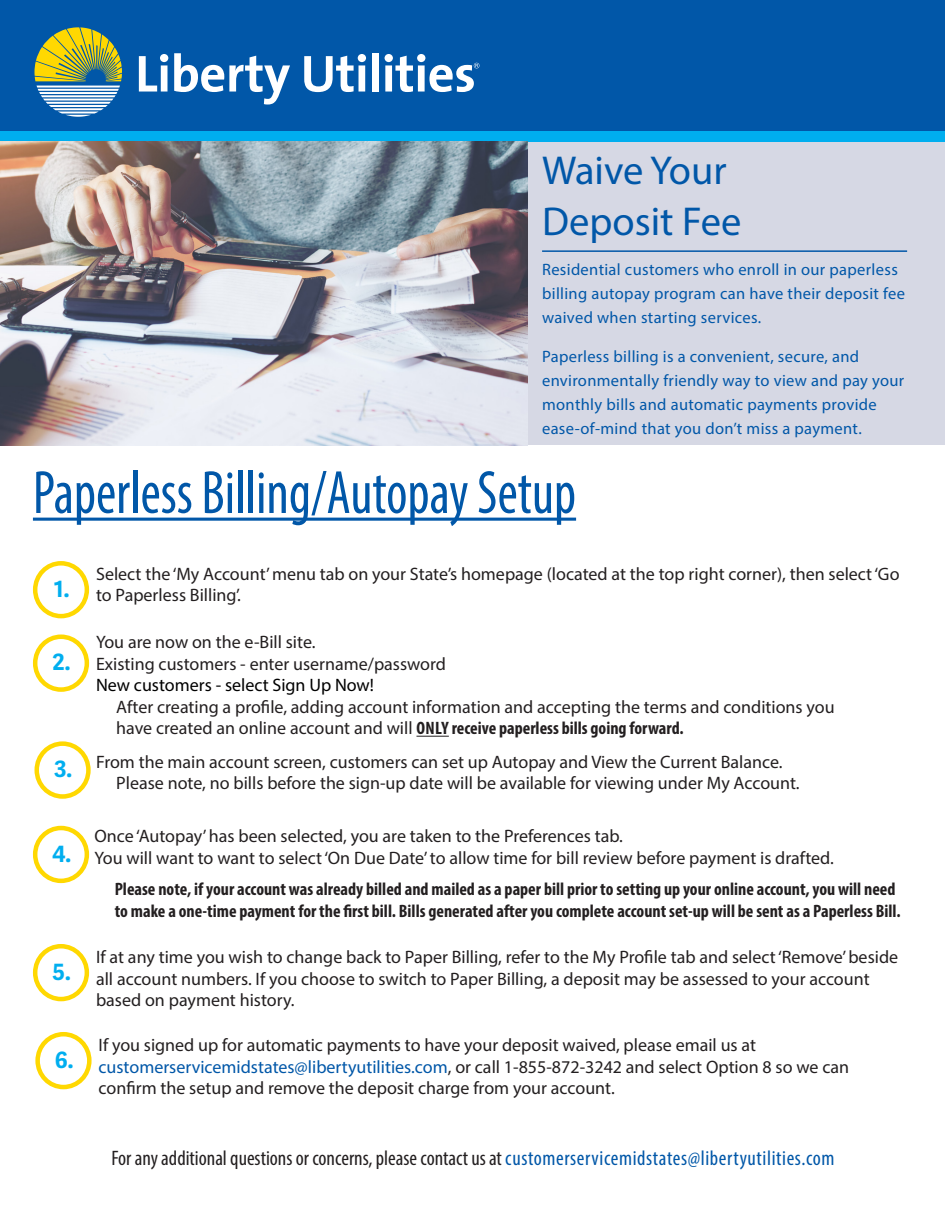
<style>
.page{position:relative;width:945px;height:1215px;background:#fff}
.page>*{position:absolute;margin:0;border:0;box-sizing:border-box;transform-origin:0 0}
.t1{font:condensed 61.65px "Myriad Pro";color:#0157a8;scale:.9 1}
.t2{font:40.5px/51px "Myriad Pro";color:#0157a8}
.t3{font:700 22.5px "Adelle Sans";color:#00aeef}
.t4{font:condensed 21px "Myriad Pro";letter-spacing:.005em;color:#231f20}
.t5{font:18px/21.6px "Myriad Pro";color:#231f20}
.t6{font:700 condensed 18px/21.6px "Myriad Pro";color:#231f20}
.t7{font:18px "Myriad Pro";color:#000}
.t8{font:16.5px/24px "Myriad Pro";letter-spacing:.02em;color:#0157a8}
.s1{font-weight:700;font-stretch:condensed}
.s2{color:#0157a8}
</style>
<div class="page">
<hr style="left:416px;top:736px;width:33px;height:1px;background:#231f20">
<div style="left:0;top:0;width:945px;height:131px;background:#0157a8"></div>
<div style="left:0;top:131px;width:945px;height:11px;background:#00aeef"></div>
<svg style="left:139px;top:54px;width:29px;height:38px"></svg>
<svg style="left:174px;top:53px;width:116px;height:52px"></svg>
<svg style="left:304px;top:54px;width:62px;height:38px"></svg>
<div style="left:372px;top:53px;width:7px;height:39px;background:#fff"></div>
<svg style="left:385px;top:54px;width:94px;height:38px"></svg>
<svg style="left:34px;top:27px;width:88px;height:90px"></svg>
<div style="left:525px;top:142px;width:420px;height:302px;background:#d6d8e4"></div>
<img style="left:0;top:142px;width:527px;height:303px">
<hr style="left:542px;top:250px;width:365px;height:2px;background:#0157a8">
<hr style="left:33px;top:518px;width:543px;height:3px;background:#0157a8">
<div style="left:33px;top:561px;width:56px;height:57px;border:4px solid #ffd801;border-radius:50%"></div>
<div style="left:33px;top:635px;width:56px;height:57px;border:4px solid #ffd801;border-radius:50%"></div>
<div style="left:35px;top:741px;width:56px;height:58px;border:4px solid #ffd801;border-radius:50%"></div>
<div style="left:33px;top:826px;width:56px;height:57px;border:4px solid #ffd801;border-radius:50%"></div>
<div style="left:33px;top:944px;width:56px;height:57px;border:4px solid #ffd801;border-radius:50%"></div>
<div style="left:35px;top:1032px;width:57px;height:57px;border:4px solid #ffd801;border-radius:50%"></div>
<p class="t2" style="left:542px;top:145px;width:201px">Waive Your<br>Deposit Fee</p>
<p class="t8" style="left:542px;top:257px;width:364px">Residential customers who enroll in our paperless billing autopay program can have their deposit fee waived when starting services.</p>
<p class="t8" style="left:542px;top:344px;width:364px">Paperless billing is a convenient, secure, and environmentally friendly way to view and pay your monthly bills and automatic payments provide ease-of-mind that you don’t miss a payment.</p>
<p class="t1" style="left:33px;top:455px;width:605px">Paperless Billing/Autopay Setup</p>
<p class="t3" style="left:54px;top:572px;width:17px">1.</p>
<p class="t3" style="left:53px;top:646px;width:19px">2.</p>
<p class="t3" style="left:54px;top:753px;width:20px">3.</p>
<p class="t3" style="left:52px;top:837px;width:21px">4.</p>
<p class="t3" style="left:52px;top:955px;width:20px">5.</p>
<p class="t3" style="left:55px;top:1043px;width:20px">6.</p>
<p class="t5" style="left:96px;top:562px;width:805px">Select the ‘My Account’ menu tab on your State’s homepage (located at the top right corner), then select ‘Go to Paperless Billing’.</p>
<p class="t5" style="left:96px;top:631px;width:221px">You are now on the e-Bill site.</p>
<p class="t5" style="left:96px;top:652px;width:351px">Existing customers - enter username/password</p>
<p class="t7" style="left:96px;top:674px;width:279px">New customers - select Sign Up Now!</p>
<p class="t5" style="left:116px;top:696px;width:720px">After creating a profile, adding account information and accepting the terms and conditions you have created an online account and will <span class="s1">ONLY receive paperless bills going forward.</span></p>
<p class="t5" style="left:96px;top:750px;width:688px">From the main account screen, customers can set up Autopay and View the Current Balance.</p>
<p class="t5" style="left:116px;top:772px;width:685px">Please note, no bills before the sign-up date will be available for viewing under My Account.</p>
<p class="t5" style="left:94px;top:825px;width:741px">Once ‘Autopay’ has been selected, you are taken to the Preferences tab.<br>You will want to want to select ‘On Due Date’ to allow time for bill review before payment is drafted.</p>
<p class="t6" style="left:115px;top:878px;width:787px">Please note, if your account was already billed and mailed as a paper bill prior to setting up your online account, you will need to make a one-time payment for the first bill. Bills generated after you complete account set-up will be sent as a Paperless Bill.</p>
<p class="t5" style="left:96px;top:946px;width:804px">If at any time you wish to change back to Paper Billing, refer to the My Profile tab and select ‘Remove’ beside all account numbers. If you choose to switch to Paper Billing, a deposit may be assessed to your account based on payment history.</p>
<p class="t5" style="left:99px;top:1034px;width:752px">If you signed up for automatic payments to have your deposit waived, please email us at <span class="s2">customerservicemidstates@libertyutilities.com</span>, or call 1-855-872-3242 and select Option 8 so we can confirm the setup and remove the deposit charge from your account.</p>
<p class="t4" style="left:111px;top:1145px;width:725px">For any additional questions or concerns, please contact us at <span class="s2">customerservicemidstates@libertyutilities.com</span></p>
</div>
